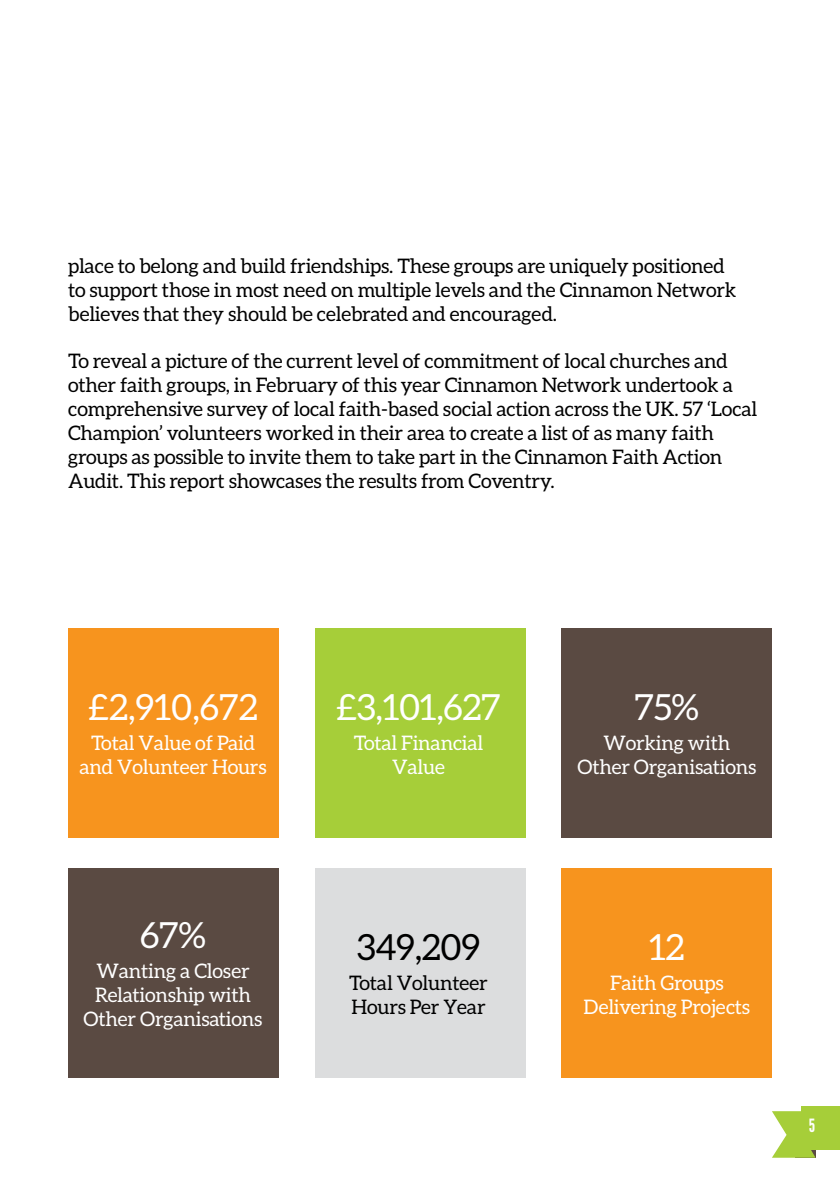
<style>
.page{position:relative;width:840px;height:1191px;background:#fff}
.page>*{position:absolute;margin:0;border:0;box-sizing:border-box;transform-origin:0 0}
.t1{font:36px "Aleo";letter-spacing:-.01em;color:#fff}
.t2{font:36px "Aleo";letter-spacing:-.01em;color:#000}
.t3{font:20px/24px "Aleo";letter-spacing:-.01em;color:#000}
.t4{font:20px/24px "Aleo";letter-spacing:-.01em;color:#fff;text-align:center}
.t5{font:18.2px "League Gothic";color:#fff}
</style>
<div class="page">
<div style="left:561px;top:627px;width:210px;height:210px;background:#5a4a42"></div>
<div style="left:561px;top:867px;width:210px;height:210px;background:#f7941e"></div>
<div style="left:68px;top:627px;width:210px;height:210px;background:#f7941e"></div>
<div style="left:315px;top:867px;width:209px;height:210px;background:#dcddde"></div>
<svg style="left:772px;top:1111px;width:43px;height:46px"></svg>
<div style="left:800px;top:1106px;width:39px;height:43px;background:#a6ce39"></div>
<div style="left:68px;top:867px;width:210px;height:210px;background:#5a4a42"></div>
<div style="left:315px;top:627px;width:209px;height:210px;background:#a6ce39"></div>
<p class="t3" style="left:68px;top:254px;width:669px">place to belong and build friendships. These groups are uniquely positioned to support those in most need on multiple levels and the Cinnamon Network believes that they should be celebrated and encouraged.</p>
<p class="t3" style="left:68px;top:348px;width:690px">To reveal a picture of the current level of commitment of local churches and other faith groups, in February of this year Cinnamon Network undertook a comprehensive survey of local faith-based social action across the UK. 57 ‘Local Champion’ volunteers worked in their area to create a list of as many faith groups as possible to invite them to take part in the Cinnamon Faith Action Audit. This report showcases the results from Coventry.</p>
<h1 class="t1" style="left:88px;top:687px;width:171px">£2,910,672</h1>
<p class="t4" style="left:79px;top:730px;width:188px">Total Value of Paid and Volunteer Hours</p>
<h1 class="t1" style="left:140px;top:915px;width:67px">67%</h1>
<p class="t4" style="left:84px;top:958px;width:180px">Wanting a Closer<br>Relationship with<br>Other Organisations</p>
<h1 class="t1" style="left:336px;top:687px;width:166px">£3,101,627</h1>
<p class="t4" style="left:353px;top:730px;width:131px">Total Financial<br>Value</p>
<h1 class="t2" style="left:356px;top:927px;width:125px">349,209</h1>
<p class="t3" style="left:349px;top:970px;width:140px">Total Volunteer<br>Hours Per Year</p>
<h1 class="t1" style="left:634px;top:687px;width:66px">75%</h1>
<p class="t4" style="left:577px;top:730px;width:180px">Working with<br>Other Organisations</p>
<h1 class="t1" style="left:648px;top:927px;width:37px">12</h1>
<p class="t4" style="left:583px;top:970px;width:168px">Faith Groups<br>Delivering Projects</p>
<p class="t5" style="left:808px;top:1115px;width:8px">5</p>
</div>
